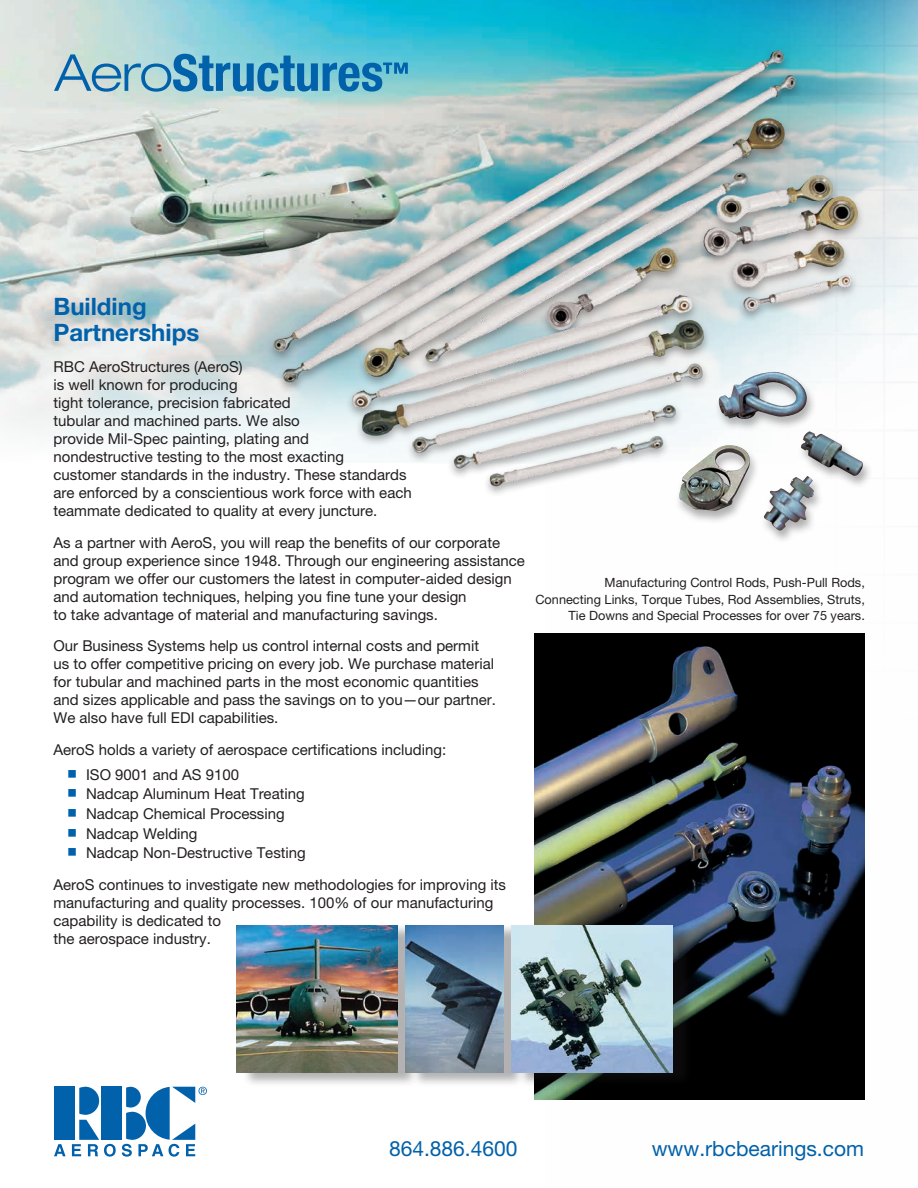
<style>
.page{position:relative;width:918px;height:1188px;background:#fff}
.page>*{position:absolute;margin:0;border:0;box-sizing:border-box;transform-origin:0 0}
.t1{font:700 24px/25.5px "Helvetica Neue 75";color:#0161aa}
.t2{font:21px "Helvetica Neue 55 Roman";color:#0161aa}
.t3{font:15px/18px "Helvetica Neue 55 Roman";color:#231f20}
.t4{font:12.75px/16.5px "Helvetica Neue 55 Roman";color:#231f20;text-align:right}
.s1{color:#0161aa}
</style>
<div class="page">
<img style="left:0;top:0;width:546px;height:442px">
<img style="left:263px;top:47px;width:283px;height:447px">
<img style="left:535px;top:634px;width:11px;height:466px">
<img style="left:546px;top:0;width:372px;height:1100px">
<div style="left:54px;top:1087px;width:20px;height:53px;background:#0161aa"></div>
<div style="left:101px;top:1087px;width:20px;height:53px;background:#0161aa"></div>
<svg style="left:54px;top:1144px;width:12px;height:12px"></svg>
<svg style="left:72px;top:1087px;width:44px;height:70px"></svg>
<svg style="left:122px;top:1087px;width:85px;height:70px"></svg>
<svg style="left:54px;top:54px;width:354px;height:38px;background:#67abc7"></svg>
<div style="left:242px;top:924px;width:452px;height:164px;background:#231f20;opacity:.35"></div>
<img style="left:237px;top:925px;width:160px;height:148px">
<img style="left:512px;top:925px;width:160px;height:148px">
<img style="left:405px;top:925px;width:98px;height:148px">
<div style="left:675px;top:371px;width:198px;height:173px;background:#231f20;opacity:.35"></div>
<img style="left:718px;top:372px;width:90px;height:49px">
<img style="left:679px;top:445px;width:73px;height:66px">
<img style="left:763px;top:431px;width:101px;height:102px">
<h1 class="t1" style="left:53px;top:294px;width:147px">Building<br>Partnerships</h1>
<p class="t3" style="left:53px;top:358px;width:360px">RBC AeroStructures (AeroS)<br>is well known for producing<br>tight tolerance, precision fabricated<br>tubular and machined parts. We also<br>provide Mil-Spec painting, plating and nondestructive testing to the most exacting<br>customer standards in the industry. These standards are enforced by a conscientious work force with each teammate dedicated to quality at every juncture.</p>
<p class="t3" style="left:53px;top:533px;width:473px">As a partner with AeroS, you will reap the benefits of our corporate and group experience since 1948. Through our engineering assistance program we offer our customers the latest in computer-aided design and automation techniques, helping you fine tune your design<br>to take advantage of material and manufacturing savings.</p>
<p class="t3" style="left:53px;top:637px;width:444px">Our Business Systems help us control internal costs and permit us to offer competitive pricing on every job. We purchase material for tubular and machined parts in the most economic quantities and sizes applicable and pass the savings on to you—our partner.<br>We also have full EDI capabilities.</p>
<p class="t3" style="left:53px;top:740px;width:394px">AeroS holds a variety of aerospace certifications including:</p>
<p class="t3" style="left:67px;top:765px;width:174px"><span class="s1">○</span> ISO 9001 and AS 9100</p>
<p class="t3" style="left:67px;top:785px;width:239px"><span class="s1">○</span> Nadcap Aluminum Heat Treating</p>
<p class="t3" style="left:67px;top:804px;width:219px"><span class="s1">○</span> Nadcap Chemical Processing</p>
<p class="t3" style="left:67px;top:824px;width:132px"><span class="s1">○</span> Nadcap Welding</p>
<p class="t3" style="left:53px;top:837px;width:454px;line-height:31.5px;text-indent:13px"><span class="s1">○</span> Nadcap Non-Destructive Testing<br>AeroS continues to investigate new methodologies for improving its</p>
<p class="t3" style="left:53px;top:893px;width:441px">manufacturing and quality processes. 100% of our manufacturing capability is dedicated to<br>the aerospace industry.</p>
<p class="t4" style="left:535px;top:574px;width:331px">Manufacturing Control Rods, Push-Pull Rods,<br>Connecting Links, Torque Tubes, Rod Assemblies, Struts,<br>Tie Downs and Special Processes for over 75 years.</p>
<h2 class="t2" style="left:389px;top:1136px;width:130px">864.886.4600</h2>
<h2 class="t2" style="left:652px;top:1136px;width:214px">www.rbcbearings.com</h2>
</div>
